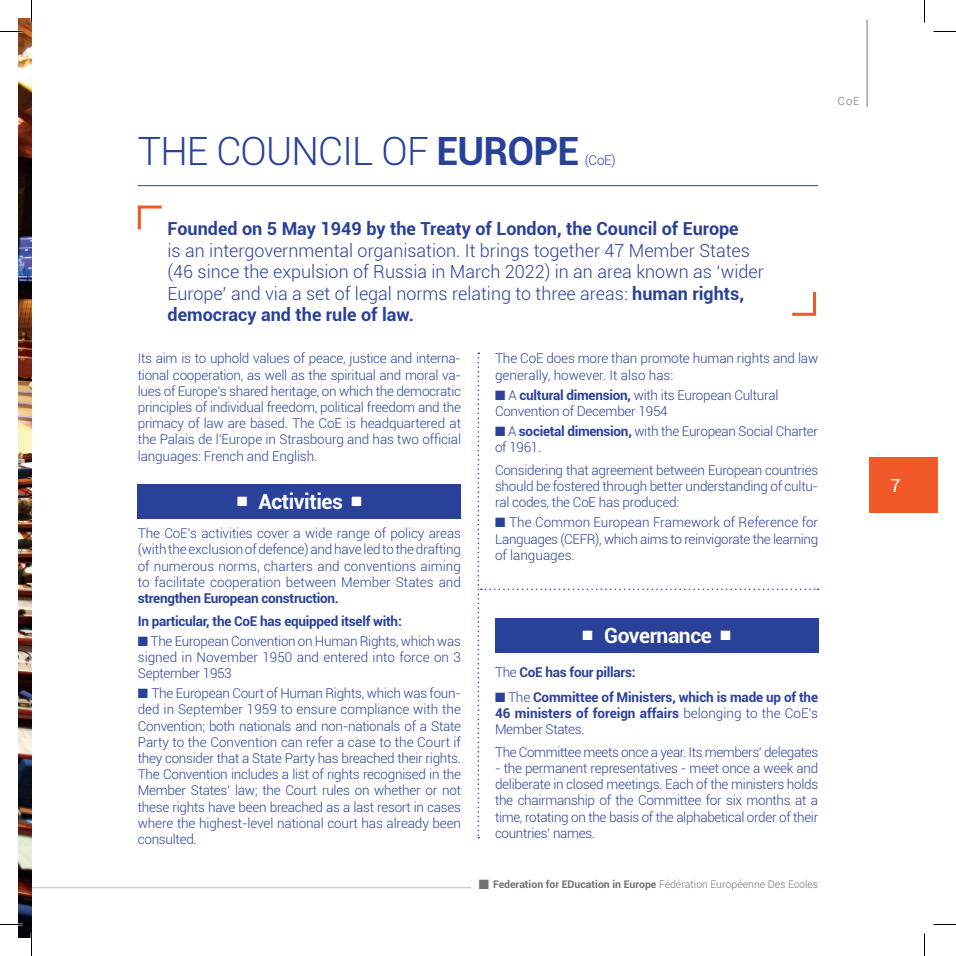
<style>
.page{position:relative;width:956px;height:956px;background:#fff}
.page>*{position:absolute;margin:0;border:0;box-sizing:border-box;transform-origin:0 0}
.t1{font:300 39px "Roboto";letter-spacing:-.02em;color:#2a419a}
.t2{font:700 21px "Roboto";letter-spacing:-.02em;color:#fff}
.t3{font:300 18px/21.6px "Roboto";color:#2a419a}
.t4{font:700 18px "Roboto";color:#2a419a}
.t5{font:18px "Roboto";color:#fff}
.t6{font:300 13.5px/16.2px "Roboto";letter-spacing:-.02em;color:#2a419a;text-align:justify}
.t7{font:700 13.5px/16.2px "Roboto";letter-spacing:-.02em;color:#2a419a}
.t8{font:300 11.25px "Roboto";color:#717174}
.t9{font:700 10.5px "Roboto";color:#717174}
.s1{font-weight:700}
.s2{font-weight:300}
</style>
<div class="page">
<hr style="left:19px;top:887px;width:452px;height:1px;background:#d6cfcc">
<img style="left:19px;top:19px;width:13px;height:918px">
<svg style="left:137px;top:205px;width:25px;height:25px"></svg>
<svg style="left:792px;top:292px;width:25px;height:24px"></svg>
<div style="left:869px;top:458px;width:68px;height:55px;background:#f15929"></div>
<hr style="left:867px;top:20px;width:1px;height:87px;background:#717174">
<div style="left:138px;top:484px;width:323px;height:34px;background:#2a419a"></div>
<hr style="left:138px;top:185px;width:680px;height:1px;background:#2a419a">
<svg style="left:478px;top:353px;width:340px;height:485px"></svg>
<hr style="left:0;top:923px;width:22px;height:2px;background:#fff">
<svg style="left:0;top:31px;width:22px;height:1px"></svg>
<svg style="left:933px;top:31px;width:23px;height:1px"></svg>
<svg style="left:0;top:924px;width:22px;height:1px"></svg>
<svg style="left:933px;top:924px;width:23px;height:1px"></svg>
<svg style="left:31px;top:0;width:1px;height:23px"></svg>
<svg style="left:31px;top:933px;width:1px;height:23px"></svg>
<svg style="left:924px;top:0;width:1px;height:23px"></svg>
<svg style="left:924px;top:933px;width:1px;height:23px"></svg>
<h1 class="t1" style="left:138px;top:124px;width:443px">THE COUNCIL OF <span class="s1">EUROPE</span></h1>
<p class="t6" style="left:585px;top:152px;width:33px">(CoE)</p>
<p class="t8" style="left:838px;top:93px;width:23px">CoE</p>
<h3 class="t4" style="left:168px;top:216px;width:573px">Founded on 5 May 1949 by the Treaty of London, the Council of Europe</h3>
<p class="t3" style="left:168px;top:239px;width:598px">is an intergovernmental organisation. It brings together 47 Member States (46 since the expulsion of Russia in March 2022) in an area known as ‘wider Europe’ and via a set of legal norms relating to three areas: <span class="s1">human rights, democracy and the rule of law.</span></p>
<p class="t6" style="left:138px;top:350px;width:325px">Its aim is to uphold values of peace, justice and interna&shy;tional cooperation, as well as the spiritual and moral va&shy;lues of Europe’s shared heritage, on which the democratic principles of individual freedom, political freedom and the primacy of law are based. The CoE is headquartered at the Palais de l’Europe in Strasbourg and has two official languages: French and English.</p>
<h2 class="t2" style="left:237px;top:487px;width:126px">■ Activities ■</h2>
<p class="t6" style="left:138px;top:525px;width:325px">The CoE’s activities cover a wide range of policy areas (with the exclusion of defence) and have led to the drafting of numerous norms, charters and conventions aiming to facilitate cooperation between Member States and</p>
<p class="t7" style="left:138px;top:586px;width:266px;line-height:22.5px">strengthen European construction.<br>In particular, the CoE has equipped itself with:</p>
<p class="t6" style="left:138px;top:632px;width:325px">■ The European Convention on Human Rights, which was signed in November 1950 and entered into force on 3<br>September 1953</p>
<p class="t6" style="left:138px;top:685px;width:325px">■ The European Court of Human Rights, which was foun&shy;ded in September 1959 to ensure compliance with the Convention; both nationals and non-nationals of a State Party to the Convention can refer a case to the Court if they consider that a State Party has breached their rights.<br>The Convention includes a list of rights recognised in the Member States’ law; the Court rules on whether or not these rights have been breached as a last resort in cases where the highest-level national court has already been consulted.</p>
<p class="t6" style="left:495px;top:350px;width:325px">The CoE does more than promote human rights and law generally, however. It also has:</p>
<p class="t6" style="left:495px;top:386px;width:285px">■ A <span class="s1">cultural dimension,</span> with its European Cultural<br>Convention of December 1954</p>
<p class="t6" style="left:495px;top:423px;width:325px">■ A <span class="s1">societal dimension,</span> with the European Social Charter of 1961.</p>
<p class="t6" style="left:495px;top:461px;width:325px">Considering that agreement between European countries should be fostered through better understanding of cultu&shy;ral codes, the CoE has produced:</p>
<p class="t6" style="left:495px;top:514px;width:325px">■ The Common European Framework of Reference for Languages (CEFR), which aims to reinvigorate the learning of languages.</p>
<h2 class="t2" style="left:583px;top:621px;width:150px">■ Governance ■</h2>
<p class="t7" style="left:495px;top:664px;width:142px"><span class="s2">The</span> CoE has four pillars:</p>
<p class="t7" style="left:495px;top:688px;width:325px;text-align:justify">■ <span class="s2">The</span> Committee of Ministers, which is made up of the 46 ministers of foreign affairs <span class="s2">belonging to the CoE’s Member States.</span></p>
<p class="t6" style="left:495px;top:743px;width:325px">The Committee meets once a year. Its members’ delegates</p>
<p class="t6" style="left:495px;top:760px;width:325px">- the permanent representatives - meet once a week and deliberate in closed meetings. Each of the ministers holds the chairmanship of the Committee for six months at a time, rotating on the basis of the alphabetical order of their countries’ names.</p>
<p class="t9" style="left:479px;top:877px;width:341px">■ Federation for EDucation in Europe <span class="s2">Fédération Européenne Des Ecoles</span></p>
<h3 class="t5" style="left:890px;top:473px;width:12px">7</h3>
</div>
